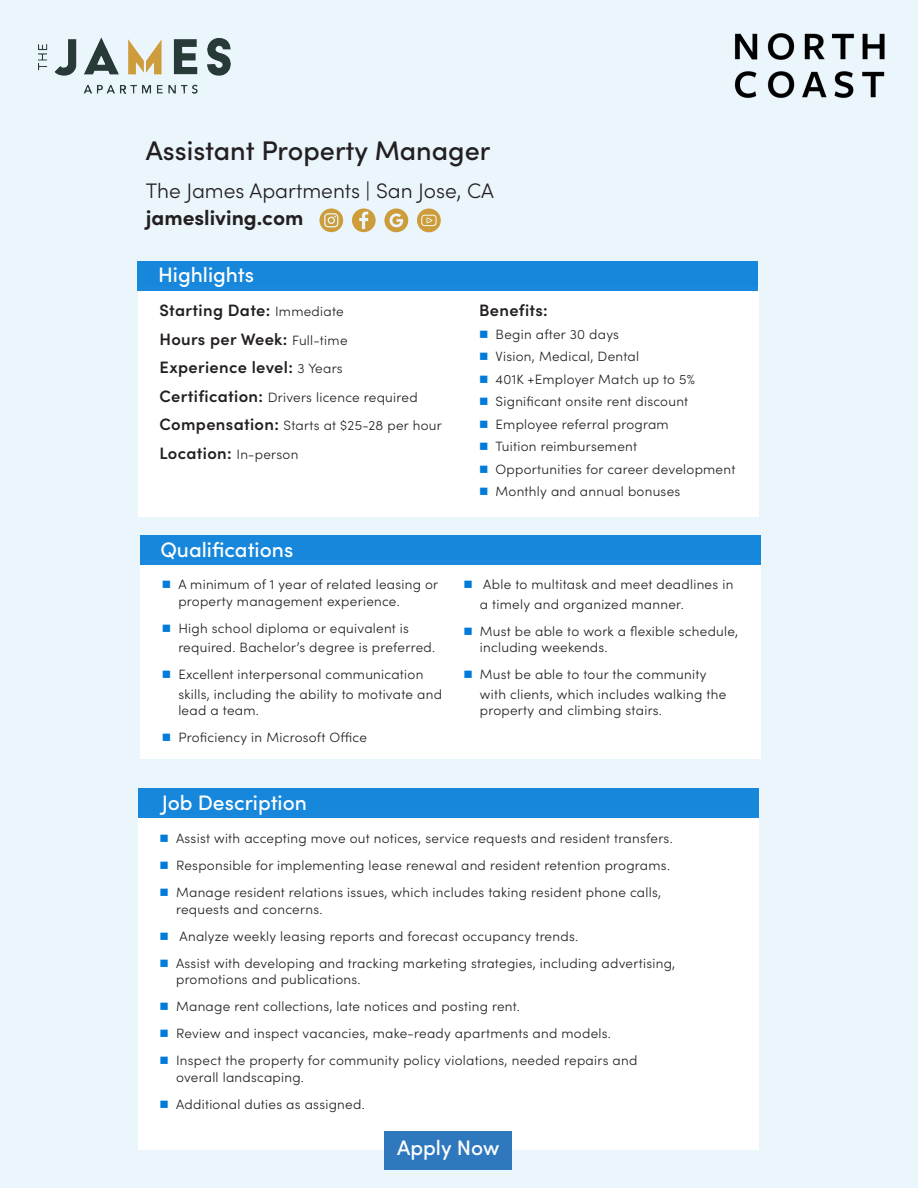
<style>
.page{position:relative;width:918px;height:1188px;background:#eaf5fc}
.page>*{position:absolute;margin:0;border:0;box-sizing:border-box;transform-origin:0 0}
.t1{font:500 27px "Sofia Pro";color:#231f20}
.Paragraph_Style_2{font:500 21px "Sofia Pro";color:#fff}
.t2{font:300 21px/27px "Sofia Pro";color:#231f20}
.Paragraph_Style_4{font:600 16.5px "Sofia Pro";letter-spacing:.02em;color:#231f20}
.Paragraph_Style_4-2{font:300 13.5px/16.5px "Sofia Pro";letter-spacing:.02em;color:#231f20}
.s1{font-weight:700}
.s2{font-weight:300;font-size:13.5px}
.s3{font-weight:600;font-size:16.5px}
.s4{font-weight:700;color:#007bd9}
</style>
<div class="page">
<img style="left:734px;top:33px;width:151px;height:65px">
<img style="left:38px;top:37px;width:192px;height:56px">
<svg style="left:319px;top:208px;width:24px;height:24px"></svg>
<svg style="left:352px;top:208px;width:24px;height:24px"></svg>
<svg style="left:384px;top:208px;width:24px;height:24px"></svg>
<div style="left:138px;top:286px;width:621px;height:231px;background:#fff"></div>
<div style="left:138px;top:815px;width:621px;height:335px;background:#fff"></div>
<div style="left:138px;top:788px;width:621px;height:30px;background:#1787dc"></div>
<div style="left:137px;top:261px;width:621px;height:29px;background:#1787dc"></div>
<div style="left:384px;top:1131px;width:128px;height:38px;background:#2f78bd"></div>
<div style="left:140px;top:560px;width:621px;height:199px;background:#fff"></div>
<div style="left:140px;top:535px;width:621px;height:30px;background:#1787dc"></div>
<svg style="left:417px;top:208px;width:24px;height:24px"></svg>
<p class="t1" style="left:146px;top:131px;width:346px">Assistant Property Manager</p>
<p class="t2" style="left:146px;top:176px;width:350px">The James Apartments | San Jose, CA <span class="s1">jamesliving.com</span></p>
<p class="Paragraph_Style_2" style="left:158px;top:260px;width:97px">Highlights</p>
<p class="Paragraph_Style_4" style="left:160px;top:298px;width:186px">Starting Date: <span class="s2">Immediate</span></p>
<p class="Paragraph_Style_4" style="left:160px;top:327px;width:190px">Hours per Week: <span class="s2">Full-time</span></p>
<p class="Paragraph_Style_4" style="left:160px;top:355px;width:185px">Experience level: <span class="s2">3 Years</span></p>
<p class="Paragraph_Style_4-2" style="left:160px;top:388px;width:260px"><span class="s3">Certification:</span> Drivers licence required</p>
<p class="Paragraph_Style_4-2" style="left:160px;top:417px;width:284px"><span class="s3">Compensation:</span> Starts at $25-28 per hour</p>
<p class="Paragraph_Style_4" style="left:160px;top:441px;width:140px">Location: <span class="s2">In-person</span></p>
<p class="Paragraph_Style_2" style="left:160px;top:534px;width:134px">Qualifications</p>
<p class="Paragraph_Style_4-2" style="left:178px;top:575px;width:261px;text-indent:-16px"><span class="s4">■</span> A minimum of 1 year of related leasing or property management experience.</p>
<p class="Paragraph_Style_4-2" style="left:178px;top:617px;width:258px;line-height:19.5px;text-indent:-16px"><span class="s4">■</span> High school diploma or equivalent is required. Bachelor’s degree is preferred.</p>
<p class="Paragraph_Style_4-2" style="left:178px;top:664px;width:265px;line-height:19.5px;text-indent:-16px"><span class="s4">■</span> Excellent interpersonal communication skills, including the ability to motivate and</p>
<p class="Paragraph_Style_4-2" style="left:178px;top:701px;width:82px">lead a team.</p>
<p class="Paragraph_Style_4-2" style="left:162px;top:728px;width:207px"><span class="s4">■</span> Proficiency in Microsoft Office</p>
<p class="Paragraph_Style_2" style="left:162px;top:788px;width:147px">Job Description</p>
<p class="Paragraph_Style_4" style="left:479px;top:298px;width:70px">Benefits:</p>
<p class="Paragraph_Style_4-2" style="left:479px;top:325px;width:141px"><span class="s4">■</span> Begin after 30 days</p>
<p class="Paragraph_Style_4-2" style="left:479px;top:348px;width:162px"><span class="s4">■</span> Vision, Medical, Dental</p>
<p class="Paragraph_Style_4-2" style="left:479px;top:370px;width:218px"><span class="s4">■</span> 401K +Employer Match up to 5%</p>
<p class="Paragraph_Style_4-2" style="left:479px;top:393px;width:211px"><span class="s4">■</span> Significant onsite rent discount</p>
<p class="Paragraph_Style_4-2" style="left:479px;top:415px;width:191px"><span class="s4">■</span> Employee referral program</p>
<p class="Paragraph_Style_4-2" style="left:479px;top:438px;width:160px"><span class="s4">■</span> Tuition reimbursement</p>
<p class="Paragraph_Style_4-2" style="left:479px;top:460px;width:258px"><span class="s4">■</span> Opportunities for career development</p>
<p class="Paragraph_Style_4-2" style="left:479px;top:483px;width:203px"><span class="s4">■</span> Monthly and annual bonuses</p>
<p class="Paragraph_Style_4-2" style="left:480px;top:574px;width:255px;line-height:19.5px;text-indent:-16px"><span class="s4">■</span> Able to multitask and meet deadlines in a timely and organized manner.</p>
<p class="Paragraph_Style_4-2" style="left:480px;top:622px;width:260px;text-indent:-16px"><span class="s4">■</span> Must be able to work a flexible schedule, including weekends.</p>
<p class="Paragraph_Style_4-2" style="left:480px;top:664px;width:248px;line-height:19.5px;text-indent:-16px"><span class="s4">■</span> Must be able to tour the community with clients, which includes walking the</p>
<p class="Paragraph_Style_4-2" style="left:480px;top:701px;width:184px">property and climbing stairs.</p>
<p class="Paragraph_Style_4-2" style="left:160px;top:830px;width:515px"><span class="s4">■</span> Assist with accepting move out notices, service requests and resident transfers.</p>
<p class="Paragraph_Style_4-2" style="left:160px;top:857px;width:512px"><span class="s4">■</span> Responsible for implementing lease renewal and resident retention programs.</p>
<p class="Paragraph_Style_4-2" style="left:176px;top:884px;width:487px;text-indent:-16px"><span class="s4">■</span> Manage resident relations issues, which includes taking resident phone calls, requests and concerns.</p>
<p class="Paragraph_Style_4-2" style="left:160px;top:927px;width:420px"><span class="s4">■</span> Analyze weekly leasing reports and forecast occupancy trends.</p>
<p class="Paragraph_Style_4-2" style="left:176px;top:954px;width:501px;text-indent:-16px"><span class="s4">■</span> Assist with developing and tracking marketing strategies, including advertising, promotions and publications.</p>
<p class="Paragraph_Style_4-2" style="left:160px;top:998px;width:362px"><span class="s4">■</span> Manage rent collections, late notices and posting rent.</p>
<p class="Paragraph_Style_4-2" style="left:160px;top:1025px;width:453px"><span class="s4">■</span> Review and inspect vacancies, make-ready apartments and models.</p>
<p class="Paragraph_Style_4-2" style="left:176px;top:1052px;width:463px;text-indent:-16px"><span class="s4">■</span> Inspect the property for community policy violations, needed repairs and overall landscaping.</p>
<p class="Paragraph_Style_4-2" style="left:160px;top:1095px;width:207px"><span class="s4">■</span> Additional duties as assigned.</p>
<p class="Paragraph_Style_2" style="left:397px;top:1133px;width:104px">Apply Now</p>
</div>
